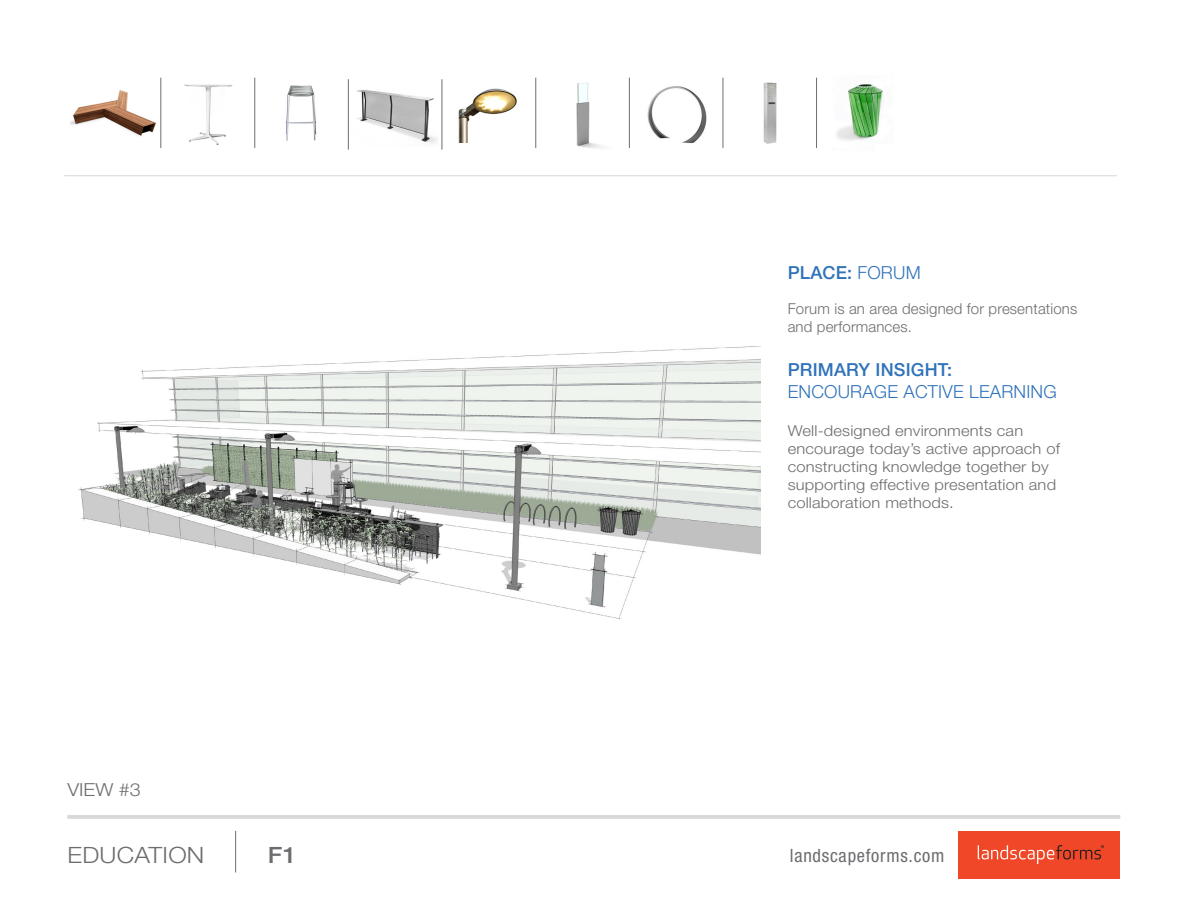
<style>
.page{position:relative;width:1188px;height:918px;background:#fff}
.page>*{position:absolute;margin:0;border:0;box-sizing:border-box;transform-origin:0 0}
.t1{font:300 22.5px "Helvetica Neue LT Std";letter-spacing:.01em;color:#6c6d70;scale:1.1 1}
.t2{font:500 22.5px "Helvetica Neue LT Std";color:#6c6d70;scale:1.1 1}
.housekeeping{font:condensed 18.3px "Helvetica Neue";letter-spacing:.04em;color:#6c6d70}
.t3{font:300 18px/21.6px "Helvetica Neue LT Std";letter-spacing:.01em;color:#3073ba}
.t4{font:500 18px "Helvetica Neue LT Std";letter-spacing:.01em;color:#3073ba}
.t5{font:300 18px "Helvetica Neue LT Std";color:#6c6d70;scale:1.1 1}
.t6{font:300 15px/18px "Helvetica Neue LT Std";letter-spacing:.01em;color:#6c6d70;scale:1.1 1}
.t7{font:300 15px/18px "Helvetica Neue LT Std";letter-spacing:.01em;color:#6c6d70}
.s1{font-weight:300}
.s2{font-weight:500}
</style>
<div class="page">
<hr style="left:67px;top:815px;width:1053px;height:4px;background:#d6d7d9">
<hr style="left:235px;top:831px;width:1px;height:42px;background:#6c6d70">
<div style="left:958px;top:831px;width:162px;height:47px;background:#ef4727"></div>
<svg style="left:978px;top:845px;width:126px;height:19px"></svg>
<img style="left:78px;top:346px;width:682px;height:274px">
<img style="left:647px;top:86px;width:60px;height:57px">
<img style="left:286px;top:85px;width:31px;height:56px">
<img style="left:184px;top:84px;width:49px;height:61px">
<img style="left:763px;top:82px;width:14px;height:62px">
<img style="left:576px;top:83px;width:27px;height:65px">
<img style="left:357px;top:89px;width:80px;height:54px">
<img style="left:458px;top:88px;width:59px;height:55px">
<img style="left:70px;top:90px;width:86px;height:46px">
<img style="left:837px;top:84px;width:46px;height:57px">
<hr style="left:255px;top:78px;width:1px;height:70px;background:#6c6d70">
<hr style="left:161px;top:78px;width:1px;height:70px;background:#6c6d70">
<hr style="left:348px;top:79px;width:1px;height:71px;background:#6c6d70">
<hr style="left:442px;top:79px;width:1px;height:71px;background:#6c6d70">
<hr style="left:536px;top:78px;width:1px;height:70px;background:#6c6d70">
<hr style="left:629px;top:78px;width:1px;height:70px;background:#6c6d70">
<hr style="left:723px;top:78px;width:1px;height:70px;background:#6c6d70">
<hr style="left:816px;top:78px;width:1px;height:70px;background:#6c6d70">
<hr style="left:64px;top:176px;width:1053px;height:1px;background:#d6d7d9">
<p class="t5" style="left:68px;top:779px;width:68px">VIEW #3</p>
<p class="t4" style="left:788px;top:262px;width:135px">PLACE: <span class="s1">FORUM</span></p>
<p class="t7" style="left:788px;top:299px;width:291px">Forum is an area designed for presentations and performances.</p>
<p class="t3" style="left:788px;top:359px;width:271px"><span class="s2">PRIMARY INSIGHT:<br></span>ENCOURAGE ACTIVE LEARNING</p>
<p class="t6" style="left:788px;top:421px;width:249px">Well-designed environments can encourage today’s active approach of constructing knowledge together by</p>
<p class="t6" style="left:788px;top:475px;width:246px">supporting effective presentation and collaboration methods.</p>
<p class="t1" style="left:68px;top:841px;width:126px">EDUCATION</p>
<p class="t2" style="left:268px;top:841px;width:28px">F1</p>
<p class="housekeeping" style="left:790px;top:845px;width:156px">landscapeforms.com</p>
</div>
